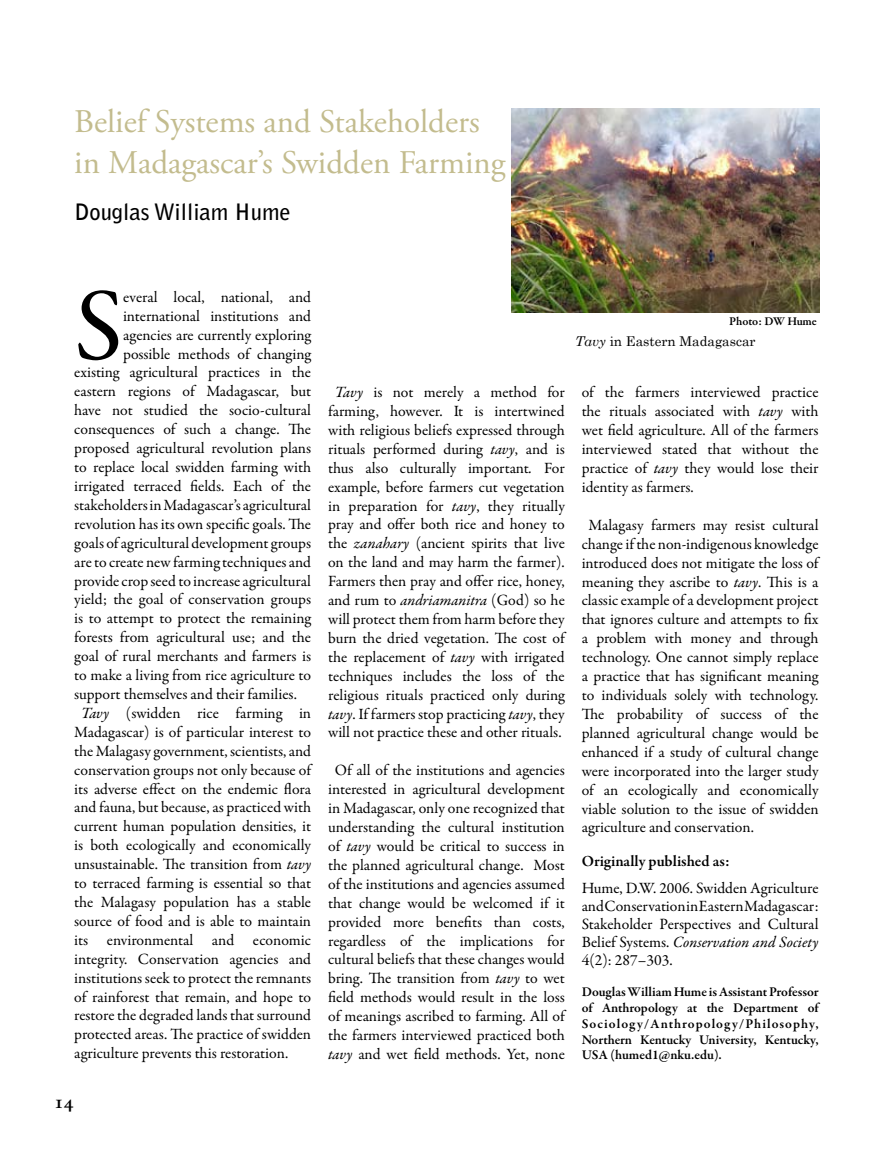
<style>
.page{position:relative;width:893px;height:1170px;background:#fff}
.page>*{position:absolute;margin:0;border:0;box-sizing:border-box;transform-origin:0 0}
.t1{font:103.2px "Garamond Premr Pro";color:#000}
.t2{font:33px/41.2px "Adobe Garamond Pro";color:#c3bc8e}
.t3{font:700 22.5px "Bell Gothic Std";color:#000}
.t4{font:600 19.5px "Adobe Garamond Pro";color:#000}
.t5{font:15.75px/18.9px "Garamond Premr Pro";letter-spacing:-.005em;color:#000;text-align:justify}
.t6{font:600 15.75px "Garamond Premr Pro";color:#000}
.t7{font:600 13.5px/15.8px "Garamond Premr Pro";letter-spacing:-.005em;color:#000;text-align:justify}
.t8{font:13.5px "Century Schoolbook";color:#000}
.t9{font:600 12px "Garamond Premr Pro";letter-spacing:-.01em;color:#000}
.s1{font-style:italic}
</style>
<div class="page">
<img style="left:512px;top:108px;width:307px;height:205px">
<h2 class="t2" style="left:74px;top:102px;width:433px">Belief Systems and Stakeholders in Madagascar’s Swidden Farming</h2>
<h3 class="t3" style="left:74px;top:198px;width:218px">Douglas William Hume</h3>
<h1 class="t1" style="left:74px;top:264px;width:50px">S</h1>
<p class="t5" style="left:123px;top:288px;width:189px">everal local, national, and</p>
<p class="t5" style="left:123px;top:307px;width:190px">international institutions and</p>
<p class="t5" style="left:123px;top:325px;width:190px">agencies are currently exploring</p>
<p class="t5" style="left:123px;top:344px;width:190px">possible methods of changing</p>
<p class="t5" style="left:74px;top:363px;width:238px">existing agricultural practices in the</p>
<p class="t5" style="left:74px;top:382px;width:238px">eastern regions of Madagascar, but</p>
<p class="t5" style="left:74px;top:401px;width:238px">have not studied the socio-cultural</p>
<p class="t5" style="left:74px;top:420px;width:238px">consequences of such a change. The</p>
<p class="t5" style="left:74px;top:439px;width:238px">proposed agricultural revolution plans</p>
<p class="t5" style="left:74px;top:458px;width:238px">to replace local swidden farming with</p>
<p class="t5" style="left:74px;top:477px;width:238px">irrigated terraced fields. Each of the</p>
<p class="t5" style="left:74px;top:496px;width:238px">stakeholders in Madagascar’s agricultural</p>
<p class="t5" style="left:74px;top:514px;width:238px">revolution has its own specific goals. The</p>
<p class="t5" style="left:74px;top:533px;width:238px">goals of agricultural development groups</p>
<p class="t5" style="left:74px;top:552px;width:238px">are to create new farming techniques and</p>
<p class="t5" style="left:74px;top:571px;width:238px">provide crop seed to increase agricultural</p>
<p class="t5" style="left:74px;top:590px;width:238px">yield; the goal of conservation groups</p>
<p class="t5" style="left:74px;top:609px;width:238px">is to attempt to protect the remaining</p>
<p class="t5" style="left:74px;top:628px;width:238px">forests from agricultural use; and the</p>
<p class="t5" style="left:74px;top:647px;width:238px">goal of rural merchants and farmers is</p>
<p class="t5" style="left:74px;top:666px;width:238px">to make a living from rice agriculture to</p>
<p class="t5" style="left:74px;top:685px;width:224px">support themselves and their families.</p>
<p class="t5" style="left:81px;top:703px;width:232px"><span class="s1">Tavy</span> (swidden rice farming in</p>
<p class="t5" style="left:74px;top:722px;width:238px">Madagascar) is of particular interest to</p>
<p class="t5" style="left:74px;top:741px;width:238px">the Malagasy government, scientists, and</p>
<p class="t5" style="left:74px;top:760px;width:238px">conservation groups not only because of</p>
<p class="t5" style="left:74px;top:779px;width:238px">its adverse effect on the endemic flora</p>
<p class="t5" style="left:74px;top:798px;width:238px">and fauna, but because, as practiced with</p>
<p class="t5" style="left:74px;top:817px;width:238px">current human population densities, it</p>
<p class="t5" style="left:74px;top:836px;width:238px">is both ecologically and economically</p>
<p class="t5" style="left:74px;top:855px;width:238px">unsustainable. The transition from <span class="s1">tavy</span></p>
<p class="t5" style="left:74px;top:874px;width:238px">to terraced farming is essential so that</p>
<p class="t5" style="left:74px;top:892px;width:238px">the Malagasy population has a stable</p>
<p class="t5" style="left:74px;top:911px;width:238px">source of food and is able to maintain</p>
<p class="t5" style="left:74px;top:930px;width:238px">its environmental and economic</p>
<p class="t5" style="left:74px;top:949px;width:238px">integrity. Conservation agencies and</p>
<p class="t5" style="left:74px;top:968px;width:238px">institutions seek to protect the remnants</p>
<p class="t5" style="left:74px;top:987px;width:238px">of rainforest that remain, and hope to</p>
<p class="t5" style="left:74px;top:1006px;width:238px">restore the degraded lands that surround</p>
<p class="t5" style="left:74px;top:1025px;width:238px">protected areas. The practice of swidden</p>
<p class="t5" style="left:74px;top:1044px;width:216px">agriculture prevents this restoration.</p>
<p class="t4" style="left:54px;top:1090px;width:21px">14</p>
<p class="t9" style="left:729px;top:313px;width:89px">Photo: DW Hume</p>
<p class="t8" style="left:575px;top:329px;width:182px"><span class="s1">Tavy</span> in Eastern Madagascar</p>
<p class="t5" style="left:328px;top:383px;width:238px;text-align:center"><span class="s1">Tavy</span> is not merely a method for farming, however. It is intertwined with religious beliefs expressed through rituals performed during <span class="s1">tavy</span>, and is thus also culturally important<span class="s1">.</span> For example, before farmers cut vegetation in preparation for <span class="s1">tavy</span>, they ritually pray and offer both rice and honey to the <span class="s1">zanahary</span> (ancient spirits that live on the land and may harm the farmer).<br>Farmers then pray and offer rice, honey, and rum to <span class="s1">andriamanitra</span> (God) so he will protect them from harm before they burn the dried vegetation. The cost of the replacement of <span class="s1">tavy</span> with irrigated techniques includes the loss of the religious rituals practiced only during <span class="s1">tavy</span>. If farmers stop practicing <span class="s1">tavy</span>, they will not practice these and other rituals.</p>
<p class="t5" style="left:328px;top:761px;width:238px;text-align:center">Of all of the institutions and agencies interested in agricultural development in Madagascar, only one recognized that understanding the cultural institution of <span class="s1">tavy</span> would be critical to success in the planned agricultural change. Most of the institutions and agencies assumed that change would be welcomed if it provided more benefits than costs, regardless of the implications for cultural beliefs that these changes would bring. The transition from <span class="s1">tavy</span> to wet field methods would result in the loss of meanings ascribed to farming. All of the farmers interviewed practiced both <span class="s1">tavy</span> and wet field methods. Yet, none</p>
<p class="t5" style="left:582px;top:383px;width:238px">of the farmers interviewed practice the rituals associated with <span class="s1">tavy</span> with wet field agriculture. All of the farmers interviewed stated that without the practice of <span class="s1">tavy</span> they would lose their identity as farmers.</p>
<p class="t5" style="left:582px;top:515px;width:238px;text-indent:7px">Malagasy farmers may resist cultural change if the non-indigenous knowledge introduced does not mitigate the loss of meaning they ascribe to <span class="s1">tavy</span>. This is a classic example of a development project that ignores culture and attempts to fix a problem with money and through technology. One cannot simply replace a practice that has significant meaning to individuals solely with technology.<br>The probability of success of the planned agricultural change would be enhanced if a study of cultural change were incorporated into the larger study of an ecologically and economically viable solution to the issue of swidden agriculture and conservation.</p>
<p class="t6" style="left:582px;top:851px;width:150px">Originally published as:</p>
<p class="t5" style="left:582px;top:879px;width:238px;line-height:18px">Hume, D.W. 2006. Swidden Agriculture and Conservation in Eastern Madagascar:<br>Stakeholder Perspectives and Cultural Belief Systems. <span class="s1">Conservation and Society </span>4(2): 287–303.</p>
<p class="t7" style="left:582px;top:984px;width:238px">Douglas William Hume is Assistant Professor of Anthropology at the Department of Sociology/Anthropology/Philosophy, Northern Kentucky University, Kentucky, USA (humed1@nku.edu).</p>
</div>
